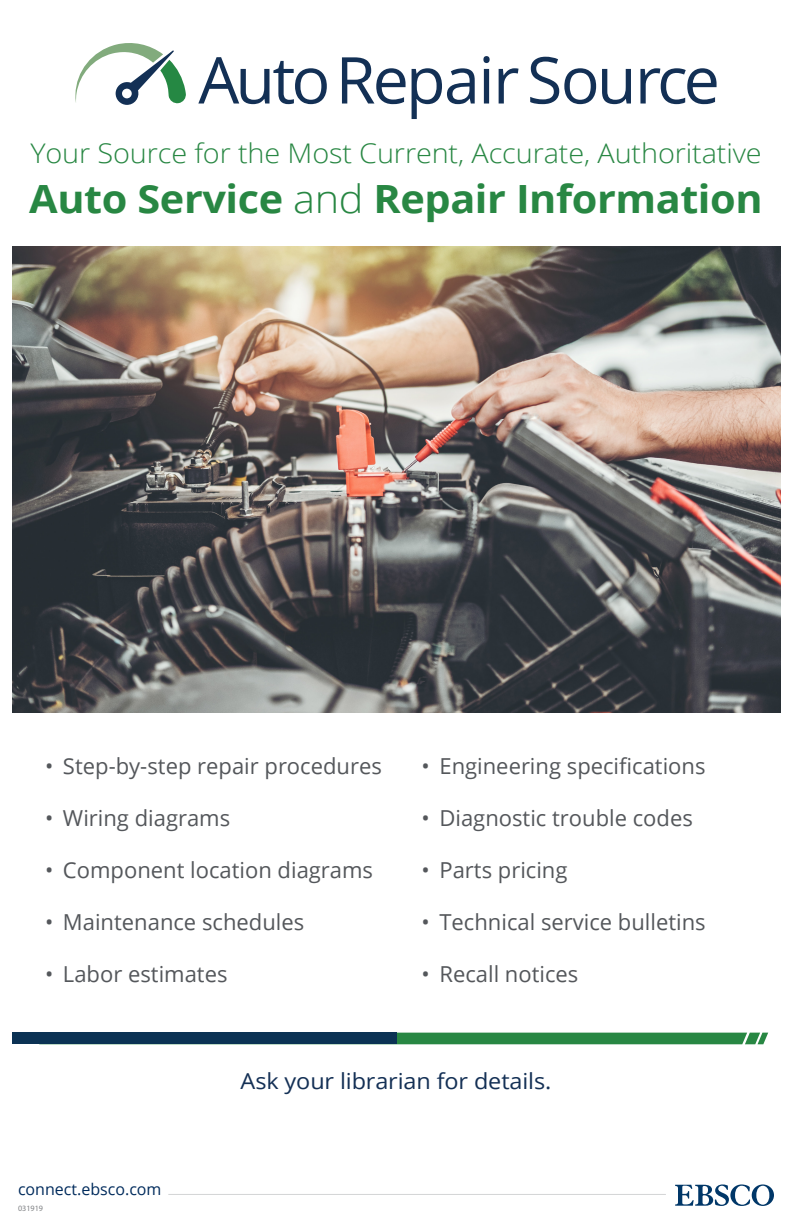
<style>
.page{position:relative;width:792px;height:1224px;background:#fff}
.page>*{position:absolute;margin:0;border:0;box-sizing:border-box;transform-origin:0 0}
.t1{font:700 38.9px "Open Sans";letter-spacing:-.01em;color:#288743;scale:1.07 1}
.t2{font:300 27.1px "Open Sans";letter-spacing:-.005em;color:#288743;scale:1.07 1}
.t3{font:22px "Open Sans";color:#54575b}
.t4{font:22px "Open Sans";letter-spacing:-.005em;color:#143055;scale:1.07 1}
.t5{font:16px "Open Sans";color:#002b5c}
.t6{font:8.2px "Myriad Pro";color:#808285}
.s1{font-weight:300}
</style>
<div class="page">
<img style="left:12px;top:246px;width:768px;height:467px">
<svg style="left:675px;top:1184px;width:99px;height:22px"></svg>
<hr style="left:168px;top:1194px;width:498px;height:1px;background:#d3d4d6">
<div style="left:397px;top:1033px;width:371px;height:11px;background:#288743"></div>
<div style="left:12px;top:1033px;width:385px;height:11px;background:#0b3254"></div>
<svg style="left:75px;top:43px;width:111px;height:62px"></svg>
<svg style="left:198px;top:57px;width:129px;height:47px"></svg>
<svg style="left:342px;top:57px;width:64px;height:47px"></svg>
<svg style="left:412px;top:68px;width:63px;height:51px"></svg>
<svg style="left:483px;top:56px;width:7px;height:48px"></svg>
<svg style="left:499px;top:68px;width:20px;height:36px"></svg>
<svg style="left:530px;top:57px;width:66px;height:47px"></svg>
<svg style="left:602px;top:69px;width:29px;height:35px"></svg>
<svg style="left:640px;top:68px;width:77px;height:36px"></svg>
<p class="t2" style="left:30px;top:135px;width:685px">Your Source for the Most Current, Accurate, Authoritative</p>
<h1 class="t1" style="left:29px;top:171px;width:687px">Auto Service <span class="s1">and</span> Repair Information</h1>
<p class="t3" style="left:45px;top:751px;width:338px">• Step-by-step repair procedures</p>
<p class="t3" style="left:45px;top:803px;width:187px">• Wiring diagrams</p>
<p class="t3" style="left:45px;top:855px;width:330px">• Component location diagrams</p>
<p class="t3" style="left:45px;top:907px;width:261px">• Maintenance schedules</p>
<p class="t3" style="left:45px;top:959px;width:184px">• Labor estimates</p>
<p class="t3" style="left:421px;top:751px;width:286px">• Engineering specifications</p>
<p class="t3" style="left:421px;top:803px;width:273px">• Diagnostic trouble codes</p>
<p class="t3" style="left:421px;top:855px;width:148px">• Parts pricing</p>
<p class="t3" style="left:421px;top:907px;width:286px">• Technical service bulletins</p>
<p class="t3" style="left:421px;top:959px;width:158px">• Recall notices</p>
<p class="t5" style="left:18px;top:1178px;width:145px">connect.ebsco.com</p>
<p class="t6" style="left:18px;top:1204px;width:27px">031919</p>
<p class="t4" style="left:241px;top:1066px;width:292px">Ask your librarian for details.</p>
</div>
